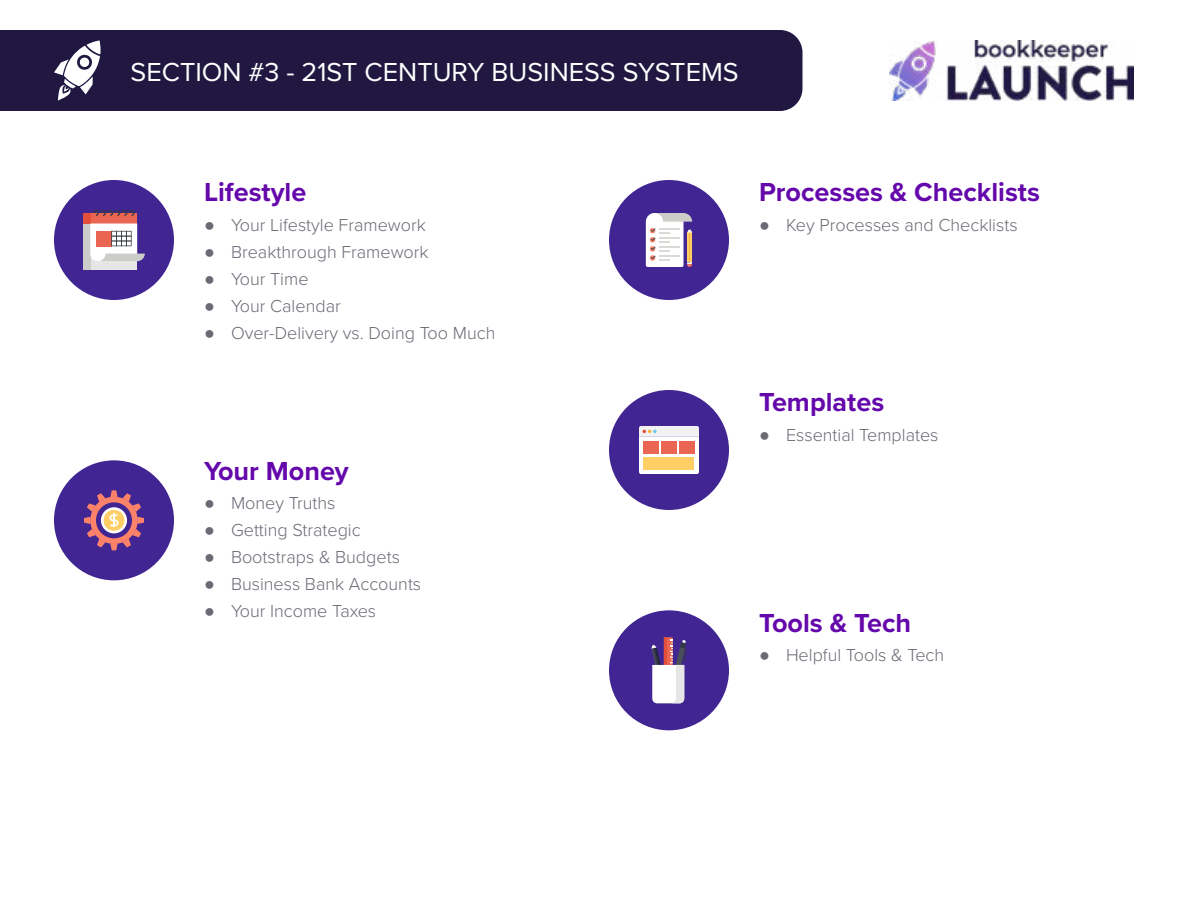
<style>
.page{position:relative;width:1188px;height:918px;background:#fff}
.page>*{position:absolute;margin:0;border:0;box-sizing:border-box;transform-origin:0 0}
.t1{font:700 27px "Proxima Nova";color:#6408ab}
.t2{font:27px "Proxima Nova";color:#fff}
.t3{font:300 18px "Proxima Nova";color:#6a6a75}
.s1{font-family:"Arial";font-weight:400}
</style>
<div class="page">
<div style="left:0;top:30px;width:802px;height:81px;background:#211842"></div>
<svg style="left:54px;top:40px;width:47px;height:61px"></svg>
<div style="left:54px;top:180px;width:120px;height:120px;background:#412593;border-radius:50%"></div>
<div style="left:609px;top:180px;width:120px;height:120px;background:#412593;border-radius:50%"></div>
<div style="left:54px;top:460px;width:120px;height:120px;background:#412593;border-radius:50%"></div>
<div style="left:609px;top:390px;width:120px;height:120px;background:#412593;border-radius:50%"></div>
<div style="left:609px;top:610px;width:120px;height:120px;background:#412593;border-radius:50%"></div>
<img style="left:890px;top:40px;width:244px;height:60px">
<div style="left:90px;top:224px;width:47px;height:46px;background:#e6e6e6"></div>
<div style="left:90px;top:213px;width:47px;height:11px;background:#eb6652"></div>
<div style="left:83px;top:224px;width:7px;height:46px;background:#ccccc9"></div>
<div style="left:83px;top:213px;width:7px;height:11px;background:#e34f3b"></div>
<svg style="left:93px;top:210px;width:42px;height:6px"></svg>
<svg style="left:90px;top:224px;width:55px;height:37px"></svg>
<svg style="left:84px;top:490px;width:60px;height:60px"></svg>
<svg style="left:646px;top:213px;width:46px;height:54px;background:#e1d7da"></svg>
<svg style="left:639px;top:426px;width:60px;height:48px;background:#f6cdb1"></svg>
<svg style="left:667px;top:637px;width:6px;height:3px"></svg>
<hr style="left:664px;top:637px;width:3px;height:51px;background:#e34f3b">
<svg style="left:651px;top:640px;width:36px;height:63px"></svg>
<h1 class="t2" style="left:131px;top:52px;width:610px">SECTION #3 - 21ST CENTURY BUSINESS SYSTEMS</h1>
<h1 class="t1" style="left:204px;top:172px;width:104px">Lifestyle</h1>
<p class="t3" style="left:204px;top:211px;width:223px"><span class="s1">●</span> Your Lifestyle Framework</p>
<p class="t3" style="left:204px;top:238px;width:226px"><span class="s1">●</span> Breakthrough Framework</p>
<p class="t3" style="left:204px;top:265px;width:106px"><span class="s1">●</span> Your Time</p>
<p class="t3" style="left:204px;top:292px;width:138px"><span class="s1">●</span> Your Calendar</p>
<p class="t3" style="left:204px;top:319px;width:293px"><span class="s1">●</span> Over-Delivery vs. Doing Too Much</p>
<h1 class="t1" style="left:204px;top:451px;width:146px">Your Money</h1>
<p class="t3" style="left:204px;top:490px;width:133px"><span class="s1">●</span> Money Truths</p>
<p class="t3" style="left:204px;top:517px;width:158px"><span class="s1">●</span> Getting Strategic</p>
<p class="t3" style="left:204px;top:544px;width:197px"><span class="s1">●</span> Bootstraps &amp; Budgets</p>
<p class="t3" style="left:204px;top:571px;width:219px"><span class="s1">●</span> Business Bank Accounts</p>
<p class="t3" style="left:204px;top:598px;width:174px"><span class="s1">●</span> Your Income Taxes</p>
<h1 class="t1" style="left:759px;top:172px;width:282px">Processes &amp; Checklists</h1>
<p class="t3" style="left:759px;top:211px;width:260px"><span class="s1">●</span> Key Processes and Checklists</p>
<h1 class="t1" style="left:759px;top:382px;width:127px">Templates</h1>
<p class="t3" style="left:759px;top:421px;width:181px"><span class="s1">●</span> Essential Templates</p>
<h1 class="t1" style="left:759px;top:603px;width:154px">Tools &amp; Tech</h1>
<p class="t3" style="left:759px;top:641px;width:187px"><span class="s1">●</span> Helpful Tools &amp; Tech</p>
</div>
